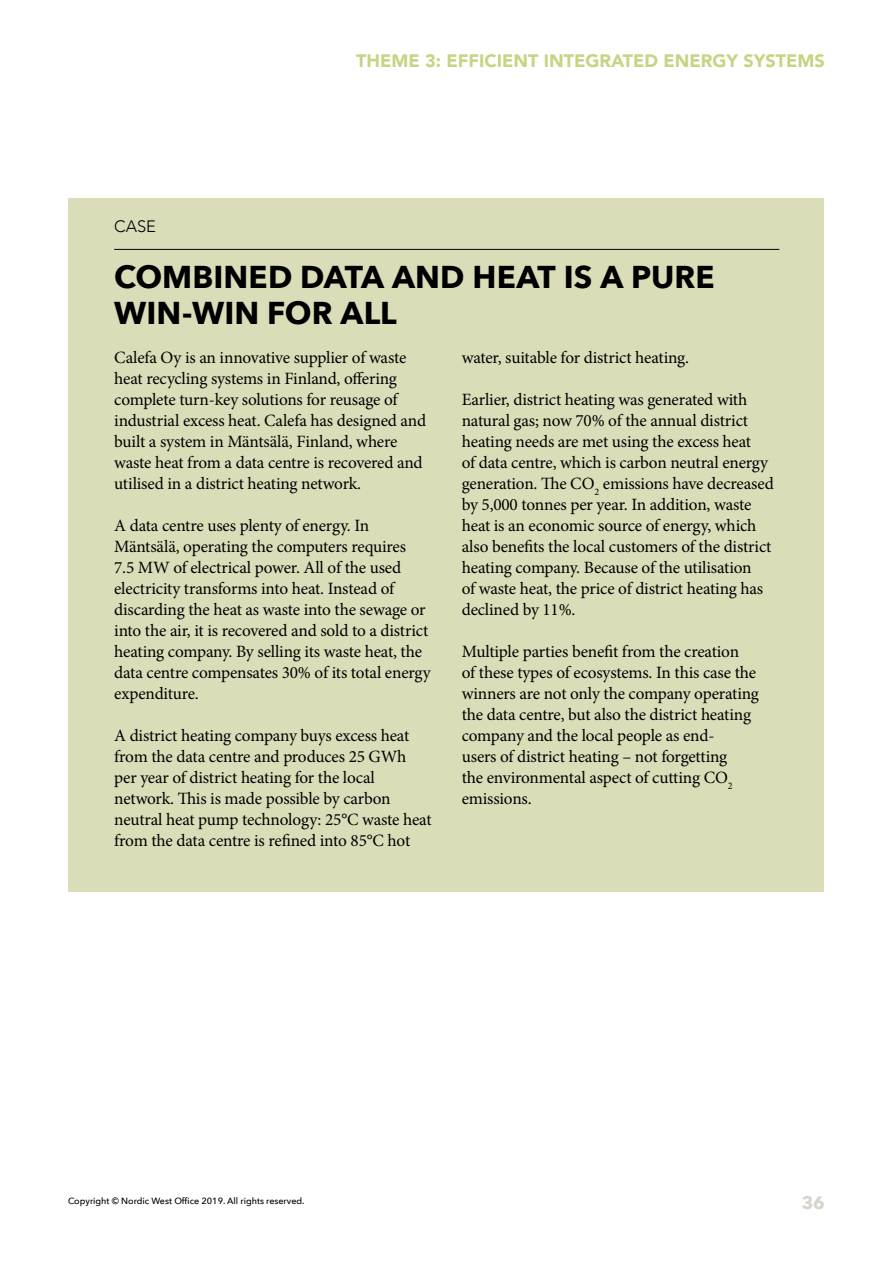
<style>
.page{position:relative;width:893px;height:1263px;background:#fff}
.page>*{position:absolute;margin:0;border:0;box-sizing:border-box;transform-origin:0 0}
.t1{font:700 31.5px/36px "Avenir Next";color:#000}
.t2{font:900 18px "Avenir";color:#c6d483}
.t3{font:700 18px "Avenir Next";color:#d7d2cb}
.t4{font:17.25px/21px "Minion Pro";letter-spacing:-.01em;color:#000}
.t5{font:300 16.5px "Avenir";color:#000}
.t6{font:500 9px "Avenir Next";color:#000}
</style>
<div class="page">
<div style="left:68px;top:198px;width:755px;height:694px;background:#daddb8"></div>
<hr style="left:114px;top:249px;width:665px;height:1px;background:#000">
<p class="t5" style="left:114px;top:217px;width:43px">CASE</p>
<p class="t2" style="left:356px;top:45px;width:470px">THEME 3: EFFICIENT INTEGRATED ENERGY SYSTEMS</p>
<h1 class="t1" style="left:114px;top:259px;width:602px">COMBINED DATA AND HEAT IS A PURE<br>WIN-WIN FOR ALL</h1>
<p class="t4" style="left:114px;top:347px;width:313px">Calefa Oy is an innovative supplier of waste heat recycling systems in Finland, offering complete turn-key solutions for reusage of industrial excess heat. Calefa has designed and built a system in Mäntsälä, Finland, where waste heat from a data centre is recovered and utilised in a district heating network.</p>
<p class="t4" style="left:114px;top:515px;width:318px">A data centre uses plenty of energy. In Mäntsälä, operating the computers requires<br>7.5 MW of electrical power. All of the used electricity transforms into heat. Instead of discarding the heat as waste into the sewage or into the air, it is recovered and sold to a district heating company. By selling its waste heat, the data centre compensates 30% of its total energy expenditure.</p>
<p class="t4" style="left:114px;top:725px;width:319px">A district heating company buys excess heat from the data centre and produces 25 GWh per year of district heating for the local network. This is made possible by carbon neutral heat pump technology: 25°C waste heat from the data centre is refined into 85°C hot</p>
<p class="t4" style="left:462px;top:347px;width:229px">water, suitable for district heating.</p>
<p class="t4" style="left:462px;top:389px;width:313px">Earlier, district heating was generated with natural gas; now 70% of the annual district heating needs are met using the excess heat<br>of data centre, which is carbon neutral energy generation. The CO<sub>2</sub> emissions have decreased by 5,000 tonnes per year. In addition, waste heat is an economic source of energy, which also benefits the local customers of the district heating company. Because of the utilisation<br>of waste heat, the price of district heating has declined by 11%.</p>
<p class="t4" style="left:462px;top:641px;width:299px">Multiple parties benefit from the creation<br>of these types of ecosystems. In this case the winners are not only the company operating the data centre, but also the district heating company and the local people as end-<br>users of district heating – not forgetting<br>the environmental aspect of cutting CO<sub>2 </sub>emissions.</p>
<p class="t6" style="left:68px;top:1193px;width:238px">Copyright © Nordic West Office 2019. All rights reserved.</p>
<p class="t3" style="left:802px;top:1187px;width:25px">36</p>
</div>
